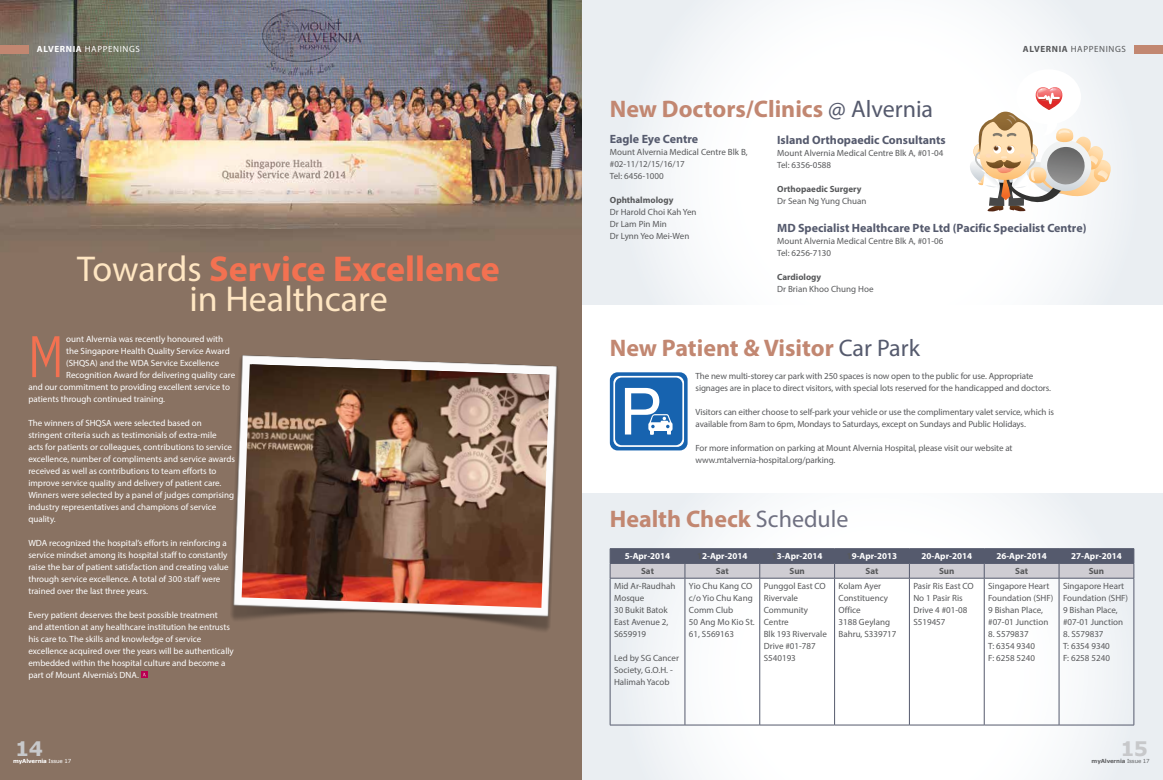
<style>
.page{position:relative;width:1163px;height:780px;background:#fff}
.page>*{position:absolute;margin:0;border:0;box-sizing:border-box;transform-origin:0 0}
.t1{font:300 condensed 60px "Abadi";color:#f37151}
.t2{font:36px/30px "Myriad Pro";color:#ffe6c2;text-align:center}
.t3{font:700 24px "Myriad Pro";color:#c28771}
.t4{font:700 20px "Verdana";color:#c7c8ca}
.t5{font:700 12px "Myriad Pro";color:#555a6d}
.t6{font:9px/12px "Myriad Pro";color:#58595b}
.t7{font:9px/12px "Myriad Pro";color:#fff}
.t8{font:700 9px "Myriad Pro";color:#fff}
.t9{font:700 9px "Myriad Pro";color:#58595b}
.t10{font:700 5.5px "Verdana";letter-spacing:-.025em;color:#fff}
.t11{font:700 5.5px "Verdana";letter-spacing:-.025em;color:#636466}
.s1{font-weight:700;color:#f37151}
.s2{font-weight:400;color:#555a6d}
.s3{font-weight:400;color:#6f7081}
.s4{color:#58595b}
.s5{font-weight:400}
</style>
<div class="page">
<div style="left:581px;top:493px;width:581px;height:287px;background:linear-gradient(to right,#f6f7f9,#f8f9fa)"></div>
<div style="left:581px;top:0;width:581px;height:305px;background:linear-gradient(to right,#f7f8fa,#f7f9fa)"></div>
<img style="left:0;top:0;width:581px;height:780px">
<div style="left:1134px;top:45px;width:28px;height:9px;background:#c28771"></div>
<div style="left:0;top:45px;width:28px;height:9px;background:#c28771"></div>
<svg style="left:968px;top:69px;width:144px;height:142px"></svg>
<svg style="left:609px;top:548px;width:525px;height:30px;background:#8c8e9b"></svg>
<hr style="left:609px;top:578px;width:75px;height:1px;background:#555a6d">
<hr style="left:609px;top:578px;width:1px;height:146px;background:#555a6d">
<hr style="left:684px;top:578px;width:75px;height:1px;background:#555a6d">
<hr style="left:684px;top:578px;width:1px;height:146px;background:#555a6d">
<hr style="left:759px;top:578px;width:75px;height:1px;background:#555a6d">
<hr style="left:759px;top:578px;width:1px;height:146px;background:#555a6d">
<hr style="left:834px;top:578px;width:75px;height:1px;background:#555a6d">
<hr style="left:834px;top:578px;width:1px;height:146px;background:#555a6d">
<hr style="left:909px;top:578px;width:75px;height:1px;background:#555a6d">
<hr style="left:909px;top:578px;width:1px;height:146px;background:#555a6d">
<hr style="left:984px;top:578px;width:74px;height:1px;background:#555a6d">
<hr style="left:983px;top:578px;width:1px;height:146px;background:#555a6d">
<hr style="left:1058px;top:578px;width:75px;height:1px;background:#555a6d">
<hr style="left:1058px;top:578px;width:1px;height:146px;background:#555a6d">
<hr style="left:1133px;top:578px;width:1px;height:146px;background:#555a6d">
<hr style="left:609px;top:724px;width:75px;height:1px;background:#555a6d">
<hr style="left:684px;top:724px;width:75px;height:1px;background:#555a6d">
<hr style="left:759px;top:724px;width:75px;height:1px;background:#555a6d">
<hr style="left:834px;top:724px;width:75px;height:1px;background:#555a6d">
<hr style="left:909px;top:724px;width:75px;height:1px;background:#555a6d">
<hr style="left:984px;top:724px;width:74px;height:1px;background:#555a6d">
<hr style="left:1058px;top:724px;width:75px;height:1px;background:#555a6d">
<div style="left:609px;top:372px;width:78px;height:78px;background:linear-gradient(to right,#1863af,#1763af);border-radius:8px"></div>
<svg style="left:613px;top:376px;width:71px;height:71px"></svg>
<div style="left:615px;top:377px;width:67px;height:68px;background:#1763af;border-radius:7px"></div>
<svg style="left:624px;top:388px;width:48px;height:47px"></svg>
<svg style="left:141px;top:671px;width:6px;height:6px"></svg>
<img style="left:221px;top:347px;width:348px;height:289px">
<img style="left:241px;top:364px;width:308px;height:243px">
<p class="t8" style="left:37px;top:43px;width:35px">alvernia</p>
<p class="t7" style="left:85px;top:43px;width:7px">happenings</p>
<p class="t9" style="left:1022px;top:43px;width:35px">alvernia</p>
<p class="t6" style="left:1070px;top:43px;width:7px">happenings</p>
<h2 class="t2" style="left:77px;top:253px;width:424px">Towards <span class="s1">Service Excellence </span>in Healthcare</h2>
<p class="t7" style="left:66px;top:332px;width:158px">ount Alvernia was recently honoured with</p>
<p class="t7" style="left:66px;top:344px;width:165px">the Singapore Health Quality Service Award</p>
<p class="t7" style="left:66px;top:356px;width:154px">(SHQSA) and the WDA Service Excellence</p>
<p class="t7" style="left:66px;top:368px;width:170px">Recognition Award for delivering quality care</p>
<p class="t7" style="left:28px;top:380px;width:203px">and our commitment to providing excellent service to</p>
<p class="t7" style="left:28px;top:392px;width:138px">patients through continued training.</p>
<p class="t7" style="left:28px;top:416px;width:208px">The winners of SHQSA were selected based on stringent criteria such as testimonials of extra-mile<br>acts for patients or colleagues, contributions to service excellence, number of compliments and service awards received as well as contributions to team efforts to improve service quality and delivery of patient care.<br>Winners were selected by a panel of judges comprising industry representatives and champions of service quality.</p>
<p class="t7" style="left:28px;top:536px;width:202px">WDA recognized the hospital’s efforts in reinforcing a service mindset among its hospital staff to constantly raise the bar of patient satisfaction and creating value through service excellence. A total of 300 staff were trained over the last three years.</p>
<p class="t7" style="left:28px;top:608px;width:207px">Every patient deserves the best possible treatment and attention at any healthcare institution he entrusts his care to. The skills and knowledge of service excellence acquired over the years will be authentically embedded within the hospital culture and become a part of Mount Alvernia’s DNA.</p>
<h1 class="t1" style="left:28px;top:322px;width:36px">M</h1>
<h3 class="t3" style="left:609px;top:93px;width:325px">New Doctors/Clinics <span class="s2">@ Alvernia</span></h3>
<h3 class="t5" style="left:609px;top:131px;width:90px">Eagle Eye Centre</h3>
<p class="t6" style="left:609px;top:146px;width:139px">Mount Alvernia Medical Centre Blk B, #02-11/12/15/16/17<br>Tel: 6456-1000</p>
<p class="t9" style="left:609px;top:194px;width:65px">Ophthalmology</p>
<p class="t6" style="left:609px;top:206px;width:88px">Dr Harold Choi Kah Yen<br>Dr Lam Pin Min<br>Dr Lynn Yeo Mei-Wen</p>
<h3 class="t5" style="left:777px;top:132px;width:170px">Island Orthopaedic Consultants</h3>
<p class="t6" style="left:777px;top:146px;width:168px">Mount Alvernia Medical Centre Blk A, #01-04<br>Tel: 6356-0588</p>
<p class="t9" style="left:777px;top:183px;width:86px">Orthopaedic Surgery</p>
<p class="t6" style="left:777px;top:194px;width:91px">Dr Sean Ng Yung Chuan</p>
<h3 class="t5" style="left:777px;top:220px;width:311px">MD Specialist Healthcare Pte Ltd (Pacific Specialist Centre)</h3>
<p class="t6" style="left:777px;top:234px;width:168px">Mount Alvernia Medical Centre Blk A, #01-06<br>Tel: 6256-7130</p>
<p class="t9" style="left:777px;top:271px;width:46px">Cardiology</p>
<p class="t6" style="left:777px;top:282px;width:98px">Dr Brian Khoo Chung Hoe</p>
<h3 class="t3" style="left:609px;top:332px;width:312px">New Patient &amp; Visitor <span class="s2">Car Park</span></h3>
<p class="t6" style="left:695px;top:370px;width:357px">The new multi-storey car park with 250 spaces is now open to the public for use. Appropriate signages are in place to direct visitors, with special lots reserved for the handicapped and doctors.</p>
<p class="t6" style="left:695px;top:406px;width:360px">Visitors can either choose to self-park your vehicle or use the complimentary valet service, which is available from 8am to 6pm, Mondays to Saturdays, except on Sundays and Public Holidays.</p>
<p class="t6" style="left:695px;top:442px;width:318px">For more information on parking at Mount Alvernia Hospital, please visit our website at www.mtalvernia-hospital.org/parking.</p>
<h3 class="t3" style="left:609px;top:503px;width:240px">Health Check <span class="s3">Schedule</span></h3>
<p class="t8" style="left:624px;top:550px;width:47px">5-Apr-2014</p>
<p class="t8" style="left:697px;top:550px;width:52px"><span class="s4">1</span>2-Apr-2014</p>
<p class="t8" style="left:771px;top:550px;width:52px"><span class="s4">1</span>3-Apr-2014</p>
<p class="t8" style="left:846px;top:550px;width:52px"><span class="s4">1</span>9-Apr-2013</p>
<p class="t8" style="left:921px;top:550px;width:52px">20-Apr-2014</p>
<p class="t8" style="left:996px;top:550px;width:52px">26-Apr-2014</p>
<p class="t8" style="left:1071px;top:550px;width:52px">27-Apr-2014</p>
<p class="t9" style="left:641px;top:565px;width:14px">Sat</p>
<p class="t9" style="left:715px;top:565px;width:14px">Sat</p>
<p class="t9" style="left:789px;top:565px;width:17px">Sun</p>
<p class="t9" style="left:865px;top:565px;width:14px">Sat</p>
<p class="t9" style="left:938px;top:565px;width:17px">Sun</p>
<p class="t9" style="left:1014px;top:565px;width:14px">Sat</p>
<p class="t9" style="left:1088px;top:565px;width:17px">Sun</p>
<p class="t6" style="left:614px;top:579px;width:63px">Mid Ar-Raudhah<br>Mosque<br>30 Bukit Batok<br>East Avenue 2,<br>S659919</p>
<p class="t6" style="left:614px;top:651px;width:66px">Led by SG Cancer<br>Society, G.O.H. -<br>Halimah Yacob</p>
<p class="t6" style="left:688px;top:579px;width:67px">Yio Chu Kang CO c/o Yio Chu Kang<br>Comm Club<br>50 Ang Mo Kio St.<br>61, S569163</p>
<p class="t6" style="left:763px;top:579px;width:65px">Punggol East CO<br>Rivervale<br>Community<br>Centre<br>Blk 193 Rivervale<br>Drive #01-787<br>S540193</p>
<p class="t6" style="left:838px;top:579px;width:59px">Kolam Ayer<br>Constituency<br>Office<br>3188 Geylang<br>Bahru, S339717</p>
<p class="t6" style="left:913px;top:579px;width:62px">Pasir Ris East CO<br>No 1 Pasir Ris<br>Drive 4 #01-08<br>S519457</p>
<p class="t6" style="left:988px;top:579px;width:67px">Singapore Heart<br>Foundation (SHF)<br>9 Bishan Place, #07-01 Junction</p>
<p class="t6" style="left:1062px;top:579px;width:67px">Singapore Heart<br>Foundation (SHF)<br>9 Bishan Place, #07-01 Junction</p>
<p class="t6" style="left:1062px;top:627px;width:48px">8. S579837<br>T: 6354 9340<br>F: 6258 5240</p>
<p class="t6" style="left:988px;top:627px;width:48px">8. S579837<br>T: 6354 9340<br>F: 6258 5240</p>
<h3 class="t4" style="left:15px;top:734px;width:29px">14</h3>
<h3 class="t4" style="left:1120px;top:734px;width:29px">15</h3>
<p class="t10" style="left:13px;top:756px;width:60px">myAlvernia <span class="s5">Issue 17</span></p>
<p class="t11" style="left:1091px;top:757px;width:60px">myAlvernia <span class="s5">Issue 17</span></p>
</div>
